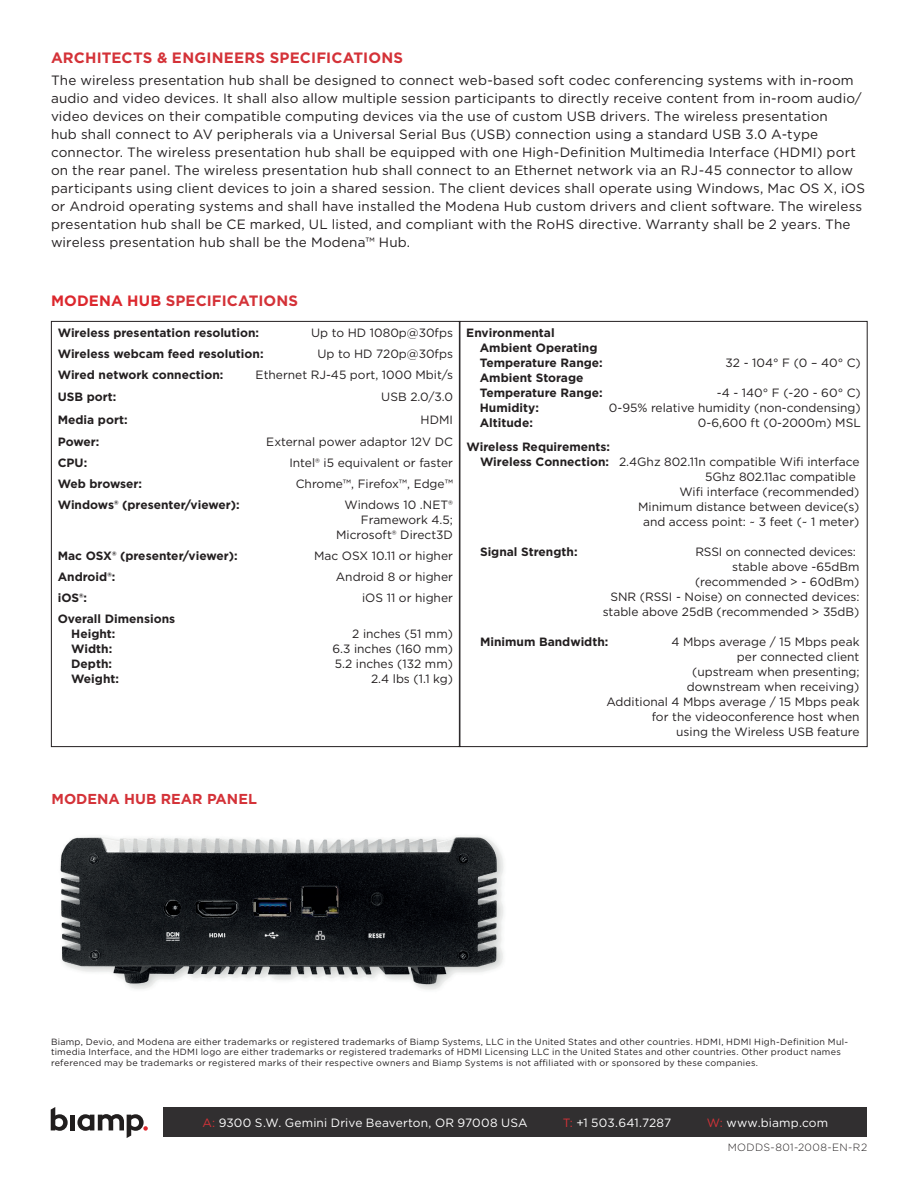
<style>
.page{position:relative;width:918px;height:1188px;background:#fff}
.page>*{position:absolute;margin:0;border:0;box-sizing:border-box;transform-origin:0 0}
.subhead{font:700 15px "Gotham";letter-spacing:.01em;color:#d43238}
.t1{font:700 14.4px "Gotham";color:#d43238}
.Paragraph_Style_2{font:13.5px/18px "Gotham";letter-spacing:.01em;color:#231f20}
.Table_body{font:12px/15px "Gotham";color:#231f20}
.Table_body-2{font:700 12px "Gotham";color:#231f20}
.Table_Body_Indented{font:700 12px/15px "Gotham";color:#231f20}
.t2{font:12px "Gotham";letter-spacing:.015em;color:#fff}
.Table_Body_Indented-2{font:12px "Gotham";color:#231f20}
.t3{font:300 10.5px "Gotham";letter-spacing:.035em;color:#231f20}
.t4{font:9px/10.8px "Gotham";letter-spacing:.025em;color:#231f20}
.s1{color:#dc272d}
.s2{font-weight:700}
.s3{color:#d43238}
</style>
<div class="page">
<svg style="left:51px;top:1107px;width:17px;height:24px"></svg>
<div style="left:70px;top:1115px;width:5px;height:15px;background:#211e1e"></div>
<svg style="left:77px;top:1114px;width:71px;height:24px"></svg>
<div style="left:163px;top:1107px;width:704px;height:30px;background:#312f30"></div>
<img style="left:60px;top:836px;width:444px;height:154px">
<p class="subhead" style="left:51px;top:48px;width:354px">ARCHITECTS &amp; ENGINEERS SPECIFICATIONS</p>
<p class="Paragraph_Style_2" style="left:51px;top:71px;width:816px">The wireless presentation hub shall be designed to connect web-based soft codec conferencing systems with in-room audio and video devices. It shall also allow multiple session participants to directly receive content from in-room audio/ video devices on their compatible computing devices via the use of custom USB drivers. The wireless presentation<br>hub shall connect to AV peripherals via a Universal Serial Bus (USB) connection using a standard USB 3.0 A-type connector. The wireless presentation hub shall be equipped with one High-Definition Multimedia Interface (HDMI) port on the rear panel. The wireless presentation hub shall connect to an Ethernet network via an RJ-45 connector to allow participants using client devices to join a shared session. The client devices shall operate using Windows, Mac OS X, iOS or Android operating systems and shall have installed the Modena Hub custom drivers and client software. The wireless presentation hub shall be CE marked, UL listed, and compliant with the RoHS directive. Warranty shall be 2 years. The wireless presentation hub shall be the Modena™ Hub.</p>
<p class="subhead" style="left:51px;top:291px;width:249px"><span class="s1">MODENA HUB</span> SPECIFICATIONS</p>
<p class="Table_Body_Indented" style="left:58px;top:325px;width:203px">Wireless presentation resolution:</p>
<p class="Table_Body_Indented-2" style="left:311px;top:325px;width:143px">Up to HD 1080p@30fps</p>
<p class="Table_body-2" style="left:58px;top:346px;width:207px">Wireless webcam feed resolution:</p>
<p class="Table_body" style="left:317px;top:346px;width:137px">Up to HD 720p@30fps</p>
<p class="Table_body-2" style="left:58px;top:367px;width:167px">Wired network connection:</p>
<p class="Table_body" style="left:256px;top:367px;width:199px">Ethernet RJ-45 port, 1000 Mbit/s</p>
<p class="Table_body-2" style="left:58px;top:389px;width:60px">USB port:</p>
<p class="Table_body" style="left:381px;top:389px;width:73px">USB 2.0/3.0</p>
<p class="Table_body-2" style="left:58px;top:412px;width:71px">Media port:</p>
<p class="Table_body" style="left:421px;top:412px;width:34px">HDMI</p>
<p class="Table_body-2" style="left:58px;top:434px;width:43px">Power:</p>
<p class="Table_body" style="left:266px;top:434px;width:188px">External power adaptor 12V DC</p>
<p class="Table_body-2" style="left:58px;top:455px;width:31px">CPU:</p>
<p class="Table_body" style="left:289px;top:455px;width:165px">Intel® i5 equivalent or faster</p>
<p class="Table_body-2" style="left:58px;top:476px;width:86px">Web browser:</p>
<p class="Table_body" style="left:296px;top:476px;width:159px">Chrome™, Firefox™, Edge™</p>
<p class="Table_body-2" style="left:58px;top:497px;width:184px">Windows® (presenter/viewer):</p>
<p class="Table_body" style="left:336px;top:497px;width:118px;text-align:right">Windows 10 .NET®<br>Framework 4.5;<br>Microsoft® Direct3D</p>
<p class="Table_body-2" style="left:58px;top:548px;width:181px">Mac OSX® (presenter/viewer):</p>
<p class="Table_body" style="left:314px;top:548px;width:140px">Mac OSX 10.11 or higher</p>
<p class="Table_body-2" style="left:58px;top:569px;width:59px">Android®:</p>
<p class="Table_body" style="left:336px;top:569px;width:119px">Android 8 or higher</p>
<p class="Table_body-2" style="left:58px;top:590px;width:31px">iOS®:</p>
<p class="Table_body" style="left:362px;top:590px;width:92px">iOS 11 or higher</p>
<p class="Table_body-2" style="left:58px;top:611px;width:119px">Overall Dimensions</p>
<p class="Table_body-2" style="left:71px;top:626px;width:46px">Height:</p>
<p class="Table_body" style="left:352px;top:626px;width:102px">2 inches (51 mm)</p>
<p class="Table_body-2" style="left:71px;top:641px;width:43px">Width:</p>
<p class="Table_body" style="left:332px;top:641px;width:122px">6.3 inches (160 mm)</p>
<p class="Table_body-2" style="left:71px;top:656px;width:42px">Depth:</p>
<p class="Table_body" style="left:335px;top:656px;width:120px">5.2 inches (132 mm)</p>
<p class="Table_body-2" style="left:71px;top:671px;width:49px">Weight:</p>
<p class="Table_body" style="left:371px;top:671px;width:83px">2.4 lbs (1.1 kg)</p>
<p class="Table_Body_Indented" style="left:480px;top:325px;width:124px;text-indent:-14px">Environmental<br>Ambient Operating<br>Temperature Range:</p>
<p class="Table_Body_Indented" style="left:480px;top:370px;width:124px">Ambient Storage<br>Temperature Range:</p>
<p class="Table_body" style="left:726px;top:355px;width:137px">32 - 104° F (0 – 40° C)</p>
<p class="Table_body" style="left:717px;top:385px;width:146px">-4 - 140° F (-20 - 60° C)</p>
<p class="Table_Body_Indented" style="left:480px;top:400px;width:61px">Humidity:</p>
<p class="Table_body" style="left:609px;top:400px;width:253px">0-95% relative humidity (non-condensing)</p>
<p class="Table_Body_Indented" style="left:480px;top:415px;width:55px">Altitude:</p>
<p class="Table_body" style="left:698px;top:415px;width:164px">0-6,600 ft (0-2000m) MSL</p>
<p class="Table_body-2" style="left:466px;top:438px;width:145px">Wireless Requirements:</p>
<p class="Table_body" style="left:480px;top:454px;width:381px"><span class="s2">Wireless Connection:</span> 2.4Ghz 802.11n compatible Wifi interface</p>
<p class="Table_body" style="left:679px;top:469px;width:182px;text-indent:26px">5Ghz 802.11ac compatible<br>Wifi interface (recommended)</p>
<p class="Table_body" style="left:638px;top:499px;width:223px">Minimum distance between device(s)</p>
<p class="Table_body" style="left:643px;top:514px;width:218px">and access point: ~ 3 feet (~ 1 meter)</p>
<p class="Table_body-2" style="left:480px;top:543px;width:99px">Signal Strength:</p>
<p class="Table_body" style="left:732px;top:544px;width:129px;text-indent:-37px">RSSI on connected devices: stable above -65dBm</p>
<p class="Table_body" style="left:695px;top:574px;width:166px">(recommended &gt; - 60dBm)</p>
<p class="Table_body" style="left:610px;top:589px;width:251px">SNR (RSSI - Noise) on connected devices:</p>
<p class="Table_body" style="left:603px;top:604px;width:258px">stable above 25dB (recommended &gt; 35dB)</p>
<p class="Table_body-2" style="left:480px;top:633px;width:130px">Minimum Bandwidth:</p>
<p class="Table_body" style="left:672px;top:634px;width:189px">4 Mbps average / 15 Mbps peak</p>
<p class="Table_body" style="left:737px;top:649px;width:124px">per connected client</p>
<p class="Table_body" style="left:692px;top:664px;width:169px">(upstream when presenting;</p>
<p class="Table_body" style="left:687px;top:679px;width:174px">downstream when receiving)</p>
<p class="Table_body" style="left:606px;top:694px;width:255px">Additional 4 Mbps average / 15 Mbps peak</p>
<p class="Table_body" style="left:652px;top:709px;width:209px">for the videoconference host when</p>
<p class="Table_body" style="left:676px;top:724px;width:185px">using the Wireless USB feature</p>
<p class="t1" style="left:52px;top:789px;width:207px">MODENA HUB REAR PANEL</p>
<p class="t4" style="left:51px;top:1036px;width:799px">Biamp, Devio, and Modena are either trademarks or registered trademarks of Biamp Systems, LLC in the United States and other countries. HDMI, HDMI High-Definition Mul&shy;timedia Interface, and the HDMI logo are either trademarks or registered trademarks of HDMI Licensing LLC in the United States and other countries. Other product names referenced may be trademarks or registered marks of their respective owners and Biamp Systems is not affiliated with or sponsored by these companies.</p>
<p class="t2" style="left:202px;top:1115px;width:327px"><span class="s3">A:</span> 9300 S.W. Gemini Drive Beaverton, OR 97008 USA</p>
<p class="t2" style="left:563px;top:1115px;width:110px"><span class="s3">T:</span> +1 503.641.7287</p>
<p class="t2" style="left:707px;top:1115px;width:123px"><span class="s3">W:</span> www.biamp.com</p>
<p class="t3" style="left:728px;top:1141px;width:141px">MODDS-801-2008-EN-R2</p>
</div>
